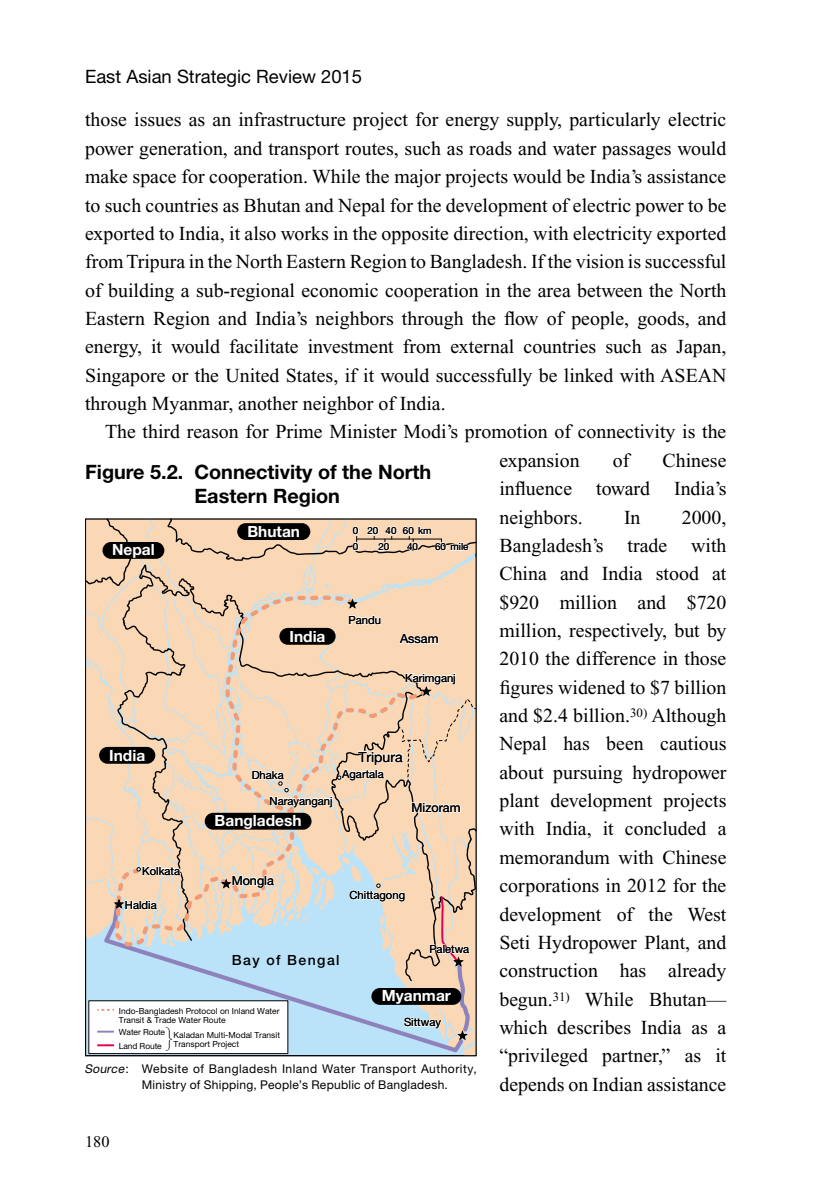
<style>
.page{position:relative;width:840px;height:1191px;background:#fff}
.page>*{position:absolute;margin:0;border:0;box-sizing:border-box;transform-origin:0 0}
.t1{font:19.8px/28.4px "Times New Roman";color:#000;text-align:justify}
.t2{font:700 19.8px/24px "Helvetica Neue";color:#000}
.t3{font:18.4px "Helvetica Neue";color:#000}
.t4{font:16.2px "Times New Roman";color:#000}
.t5{font:700 15.4px "Helvetica Neue";color:#fff}
.t6{font:500 14px "Helvetica Neue";letter-spacing:.1em;color:#000}
.t7{font:14px "Helvetica Neue";color:#000}
.t8{font:12.6px "Helvetica Neue";color:#000}
.t9{font:12px/15.6px "Helvetica Neue";letter-spacing:.03em;color:#000}
.t10{font:11.2px "Helvetica Neue";color:#000}
.t11{font:9.8px/16px "Helvetica Neue";color:#000}
.t12{font:8.4px/9.2px "Helvetica Neue";color:#000}
.s1{font-style:italic}
</style>
<div class="page">
<div style="left:88px;top:1000px;width:200px;height:54px;border:1px solid #000"></div>
<svg style="left:85px;top:518px;width:391px;height:533px;background:#dfcebb"></svg>
<p class="t3" style="left:85px;top:65px;width:278px">East Asian Strategic Review 2015</p>
<p class="t1" style="left:85px;top:106px;width:642px">those issues as an infrastructure project for energy supply, particularly electric power generation, and transport routes, such as roads and water passages would make space for cooperation. While the major projects would be India’s assistance to such countries as Bhutan and Nepal for the development of electric power to be exported to India, it also works in the opposite direction, with electricity exported from Tripura in the North Eastern Region to Bangladesh. If the vision is successful of building a sub-regional economic cooperation in the area between the North Eastern Region and India’s neighbors through the flow of people, goods, and energy, it would facilitate investment from external countries such as Japan, Singapore or the United States, if it would successfully be linked with ASEAN through Myanmar, another neighbor of India.</p>
<p class="t1" style="left:499px;top:418px;width:228px;text-indent:-394px">The third reason for Prime Minister Modi’s promotion of connectivity is the expansion</p>
<p class="t1" style="left:499px;top:446px;width:228px;text-indent:163px">Chinese influence toward India’s neighbors.</p>
<p class="t1" style="left:612px;top:446px;width:18px">of</p>
<p class="t2" style="left:194px;top:459px;width:238px;text-indent:-109px">Figure 5.2. Connectivity of the North<br>Eastern Region</p>
<p class="t1" style="left:499px;top:503px;width:228px;text-indent:182px">2000, Bangladesh’s trade with China and India stood at $920 million and $720 million, respectively, but by 2010 the difference in those figures widened to $7 billion and $2.4 billion.<sup>30)</sup> Although Nepal has been cautious about pursuing hydropower plant development projects with India, it concluded a memorandum with Chinese corporations in 2012 for the development of the West Seti Hydropower Plant, and construction has already begun.<sup>31)</sup> While Bhutan— which describes India as a “privileged partner,” as it depends on Indian assistance</p>
<p class="t1" style="left:623px;top:503px;width:18px">In</p>
<p class="t5" style="left:247px;top:521px;width:54px">Bhutan</p>
<p class="t11" style="left:367px;top:522px;width:66px">20 40 60 km</p>
<p class="t11" style="left:353px;top:522px;width:7px">0<br>0</p>
<p class="t11" style="left:435px;top:538px;width:35px">60 mile</p>
<p class="t11" style="left:378px;top:538px;width:12px">20</p>
<p class="t11" style="left:407px;top:538px;width:12px">40</p>
<p class="t5" style="left:112px;top:540px;width:44px">Nepal</p>
<p class="t10" style="left:348px;top:613px;width:34px">Pandu</p>
<p class="t5" style="left:289px;top:627px;width:38px">India</p>
<p class="t8" style="left:400px;top:631px;width:40px">Assam</p>
<p class="t10" style="left:405px;top:671px;width:52px">Karimganj</p>
<p class="t5" style="left:109px;top:746px;width:38px">India</p>
<p class="t7" style="left:358px;top:748px;width:46px">Tripura</p>
<p class="t10" style="left:342px;top:767px;width:43px">Agartala</p>
<p class="t10" style="left:251px;top:768px;width:34px">Dhaka</p>
<p class="t10" style="left:269px;top:794px;width:65px">Narayanganj</p>
<p class="t8" style="left:411px;top:800px;width:50px">Mizoram</p>
<p class="t5" style="left:214px;top:810px;width:88px">Bangladesh</p>
<p class="t10" style="left:142px;top:864px;width:39px">Kolkata</p>
<p class="t10" style="left:125px;top:898px;width:33px">Haldia</p>
<p class="t8" style="left:231px;top:873px;width:44px">Mongla</p>
<p class="t10" style="left:349px;top:888px;width:57px">Chittagong</p>
<p class="t10" style="left:429px;top:942px;width:41px">Paletwa</p>
<p class="t6" style="left:232px;top:952px;width:109px">Bay of Bengal</p>
<p class="t5" style="left:381px;top:986px;width:70px">Myanmar</p>
<p class="t12" style="left:119px;top:1006px;width:162px">Indo-Bangladesh Protocol on Inland Water<br>Transit &amp; Trade Water Route</p>
<p class="t12" style="left:173px;top:1030px;width:108px">Kaladan Multi-Modal Transit<br>Transport Project</p>
<p class="t10" style="left:404px;top:1015px;width:39px">Sittway</p>
<p class="t12" style="left:119px;top:1024px;width:48px;line-height:14.2px">Water Route<br>Land Route</p>
<p class="t9" style="left:142px;top:1061px;width:336px;text-indent:-57px"><span class="s1">Source</span>: Website of Bangladesh Inland Water Transport Authority,<br>Ministry of Shipping, People’s Republic of Bangladesh.</p>
<p class="t4" style="left:85px;top:1132px;width:26px">180</p>
</div>
